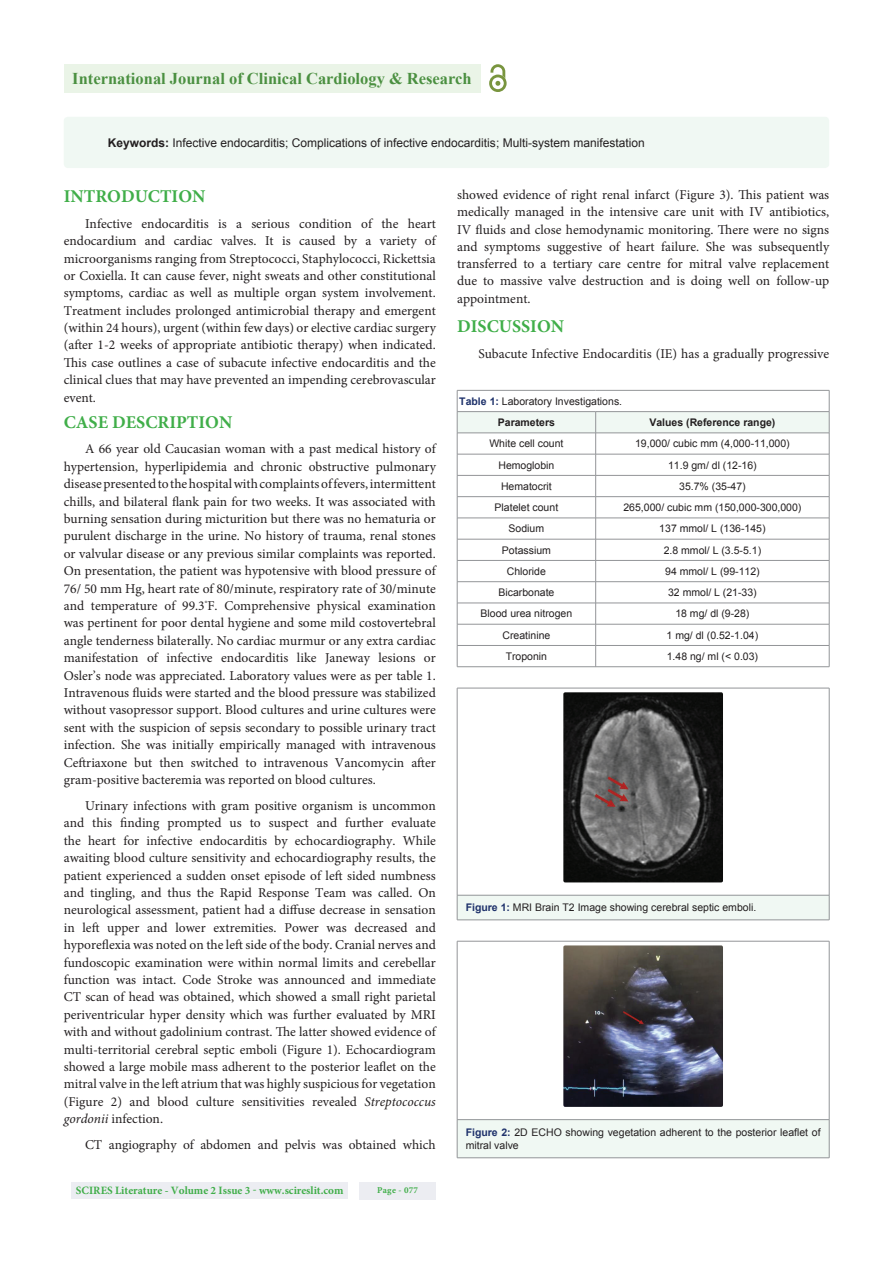
<style>
.page{position:relative;width:893px;height:1263px;background:#fff}
.page>*{position:absolute;margin:0;border:0;box-sizing:border-box;transform-origin:0 0}
.t1{font:700 18px "Minion Pro";color:#40ae49}
.t2{font:700 16.5px "Times New Roman";color:#4b9041}
.t3{font:13.5px/17.4px "Minion Pro";color:#231f20;text-align:justify}
.t4{font:12px "Arial";color:#231f20}
.t5{font:700 11.25px "Minion Pro";color:#40ae49}
.t6{font:10.5px/21.3px "Arial";color:#231f20}
.t7{font:700 10.5px "Arial";color:#231f20}
.t8{font:700 9px "Minion Pro";letter-spacing:.03em;color:#40ae49}
.s1{font-weight:700}
.s2{font-style:italic}
.s3{font-weight:700;color:#1f326b}
</style>
<div class="page">
<div style="left:72px;top:1182px;width:276px;height:17px;background:#ecedf2"></div>
<div style="left:359px;top:1182px;width:77px;height:17px;background:#ecedf2"></div>
<div style="left:64px;top:64px;width:416px;height:28px;background:#eaf4e7"></div>
<img style="left:490px;top:64px;width:15px;height:11px">
<img style="left:489px;top:75px;width:18px;height:17px">
<svg style="left:495px;top:75px;width:10px;height:11px"></svg>
<div style="left:64px;top:117px;width:765px;height:51px;background:#f0f8f3;border-radius:4px"></div>
<svg style="left:457px;top:390px;width:373px;height:277px"></svg>
<hr style="left:457px;top:666px;width:372px;height:1px;background:#939598">
<div style="left:457px;top:895px;width:372px;height:25px;background:#f0f8f3"></div>
<hr style="left:457px;top:688px;width:372px;height:1px;background:#939598">
<hr style="left:457px;top:688px;width:1px;height:207px;background:#939598">
<hr style="left:829px;top:688px;width:1px;height:207px;background:#939598">
<hr style="left:457px;top:895px;width:372px;height:1px;background:#939598">
<svg style="left:457px;top:895px;width:1px;height:25px"></svg>
<svg style="left:829px;top:895px;width:1px;height:25px"></svg>
<hr style="left:457px;top:920px;width:372px;height:1px;background:#939598">
<img style="left:563px;top:692px;width:160px;height:190px;border-radius:2px">
<div style="left:457px;top:1120px;width:372px;height:38px;background:#f0f8f3"></div>
<hr style="left:457px;top:941px;width:372px;height:1px;background:#939598">
<hr style="left:457px;top:941px;width:1px;height:179px;background:#939598">
<hr style="left:829px;top:941px;width:1px;height:179px;background:#939598">
<hr style="left:457px;top:1119px;width:372px;height:1px;background:#939598">
<hr style="left:457px;top:1120px;width:1px;height:38px;background:#939598">
<hr style="left:829px;top:1120px;width:1px;height:38px;background:#939598">
<hr style="left:457px;top:1158px;width:372px;height:1px;background:#939598">
<img style="left:563px;top:945px;width:160px;height:162px;border-radius:2px">
<p class="t2" style="left:72px;top:69px;width:401px">International Journal of Clinical Cardiology &amp; Research</p>
<p class="t4" style="left:108px;top:136px;width:538px"><span class="s1">Keywords:</span> Infective endocarditis; Complications of infective endocarditis; Multi-system manifestation</p>
<h1 class="t1" style="left:64px;top:189px;width:143px">INTRODUCTION</h1>
<p class="t3" style="left:64px;top:216px;width:374px;text-indent:21px">Infective endocarditis is a serious condition of the heart endocardium and cardiac valves. It is caused by a variety of microorganisms ranging from Streptococci, Staphylococci, Rickettsia or Coxiella. It can cause fever, night sweats and other constitutional symptoms, cardiac as well as multiple organ system involvement.<br>Treatment includes prolonged antimicrobial therapy and emergent (within 24 hours), urgent (within few days) or elective cardiac surgery (after 1-2 weeks of appropriate antibiotic therapy) when indicated.<br>This case outlines a case of subacute infective endocarditis and the clinical clues that may have prevented an impending cerebrovascular event.</p>
<h1 class="t1" style="left:64px;top:415px;width:170px">CASE DESCRIPTION</h1>
<p class="t3" style="left:64px;top:442px;width:374px;text-indent:21px">A 66 year old Caucasian woman with a past medical history of hypertension, hyperlipidemia and chronic obstructive pulmonary disease presented to the hospital with complaints of fevers, intermittent chills, and bilateral flank pain for two weeks. It was associated with burning sensation during micturition but there was no hematuria or purulent discharge in the urine. No history of trauma, renal stones or valvular disease or any previous similar complaints was reported.<br>On presentation, the patient was hypotensive with blood pressure of 76/ 50 mm Hg, heart rate of 80/minute, respiratory rate of 30/minute and temperature of 99.3<sup>°</sup>F. Comprehensive physical examination was pertinent for poor dental hygiene and some mild costovertebral angle tenderness bilaterally. No cardiac murmur or any extra cardiac manifestation of infective endocarditis like Janeway lesions or Osler’s node was appreciated. Laboratory values were as per table 1.<br>Intravenous fluids were started and the blood pressure was stabilized without vasopressor support. Blood cultures and urine cultures were sent with the suspicion of sepsis secondary to possible urinary tract infection. She was initially empirically managed with intravenous Ceftriaxone but then switched to intravenous Vancomycin after gram-positive bacteremia was reported on blood cultures.</p>
<p class="t3" style="left:64px;top:798px;width:374px;text-indent:21px">Urinary infections with gram positive organism is uncommon and this finding prompted us to suspect and further evaluate the heart for infective endocarditis by echocardiography. While awaiting blood culture sensitivity and echocardiography results, the patient experienced a sudden onset episode of left sided numbness and tingling, and thus the Rapid Response Team was called. On neurological assessment, patient had a diffuse decrease in sensation in left upper and lower extremities. Power was decreased and hyporeflexia was noted on the left side of the body. Cranial nerves and fundoscopic examination were within normal limits and cerebellar function was intact. Code Stroke was announced and immediate CT scan of head was obtained, which showed a small right parietal periventricular hyper density which was further evaluated by MRI with and without gadolinium contrast. The latter showed evidence of multi-territorial cerebral septic emboli (Figure 1). Echocardiogram showed a large mobile mass adherent to the posterior leaflet on the mitral valve in the left atrium that was highly suspicious for vegetation (Figure 2) and blood culture sensitivities revealed <span class="s2">Streptococcus gordonii</span> infection.</p>
<p class="t3" style="left:85px;top:1137px;width:352px">CT angiography of abdomen and pelvis was obtained which</p>
<p class="t5" style="left:76px;top:1186px;width:269px">SCIRES Literature - Volume 2 Issue 3 - www.scireslit.com</p>
<p class="t8" style="left:377px;top:1186px;width:42px">Page - 077</p>
<p class="t3" style="left:457px;top:187px;width:374px">showed evidence of right renal infarct (Figure 3). This patient was medically managed in the intensive care unit with IV antibiotics, IV fluids and close hemodynamic monitoring. There were no signs and symptoms suggestive of heart failure. She was subsequently transferred to a tertiary care centre for mitral valve replacement due to massive valve destruction and is doing well on follow-up appointment.</p>
<h1 class="t1" style="left:457px;top:319px;width:108px">DISCUSSION</h1>
<p class="t3" style="left:478px;top:346px;width:352px">Subacute Infective Endocarditis (IE) has a gradually progressive</p>
<p class="t6" style="left:498px;top:391px;width:126px;text-indent:-39px"><span class="s3">Table 1:</span> Laboratory Investigations.<br><span class="s1">Parameters</span></p>
<p class="t7" style="left:649px;top:417px;width:128px">Values (Reference range)</p>
<p class="t6" style="left:489px;top:433px;width:76px">White cell count</p>
<p class="t6" style="left:635px;top:433px;width:156px">19,000/ cubic mm (4,000-11,000)</p>
<p class="t6" style="left:498px;top:454px;width:58px">Hemoglobin</p>
<p class="t6" style="left:668px;top:454px;width:90px">11.9 gm/ dl (12-16)</p>
<p class="t6" style="left:501px;top:476px;width:52px">Hematocrit</p>
<p class="t6" style="left:679px;top:476px;width:68px">35.7% (35-47)</p>
<p class="t6" style="left:495px;top:497px;width:65px">Platelet count</p>
<p class="t6" style="left:623px;top:497px;width:180px">265,000/ cubic mm (150,000-300,000)</p>
<p class="t6" style="left:509px;top:518px;width:37px">Sodium</p>
<p class="t6" style="left:659px;top:518px;width:108px">137 mmol/ L (136-145)</p>
<p class="t6" style="left:502px;top:539px;width:51px">Potassium</p>
<p class="t6" style="left:664px;top:539px;width:99px">2.8 mmol/ L (3.5-5.1)</p>
<p class="t6" style="left:507px;top:561px;width:41px">Chloride</p>
<p class="t6" style="left:665px;top:561px;width:96px">94 mmol/ L (99-112)</p>
<p class="t6" style="left:498px;top:582px;width:58px">Bicarbonate</p>
<p class="t6" style="left:668px;top:582px;width:90px">32 mmol/ L (21-33)</p>
<p class="t6" style="left:481px;top:603px;width:93px">Blood urea nitrogen</p>
<p class="t6" style="left:675px;top:603px;width:76px">18 mg/ dl (9-28)</p>
<p class="t6" style="left:502px;top:624px;width:49px">Creatinine</p>
<p class="t6" style="left:666px;top:624px;width:93px">1 mg/ dl (0.52-1.04)</p>
<p class="t6" style="left:506px;top:646px;width:43px">Troponin</p>
<p class="t6" style="left:667px;top:646px;width:93px">1.48 ng/ ml (&lt; 0.03)</p>
<p class="t6" style="left:466px;top:897px;width:292px"><span class="s3">Figure 1:</span> MRI Brain T2 Image showing cerebral septic emboli.</p>
<p class="t6" style="left:466px;top:1125px;width:356px;line-height:13.5px"><span class="s3">Figure 2:</span> 2D ECHO showing vegetation adherent to the posterior leaflet of mitral valve</p>
</div>
